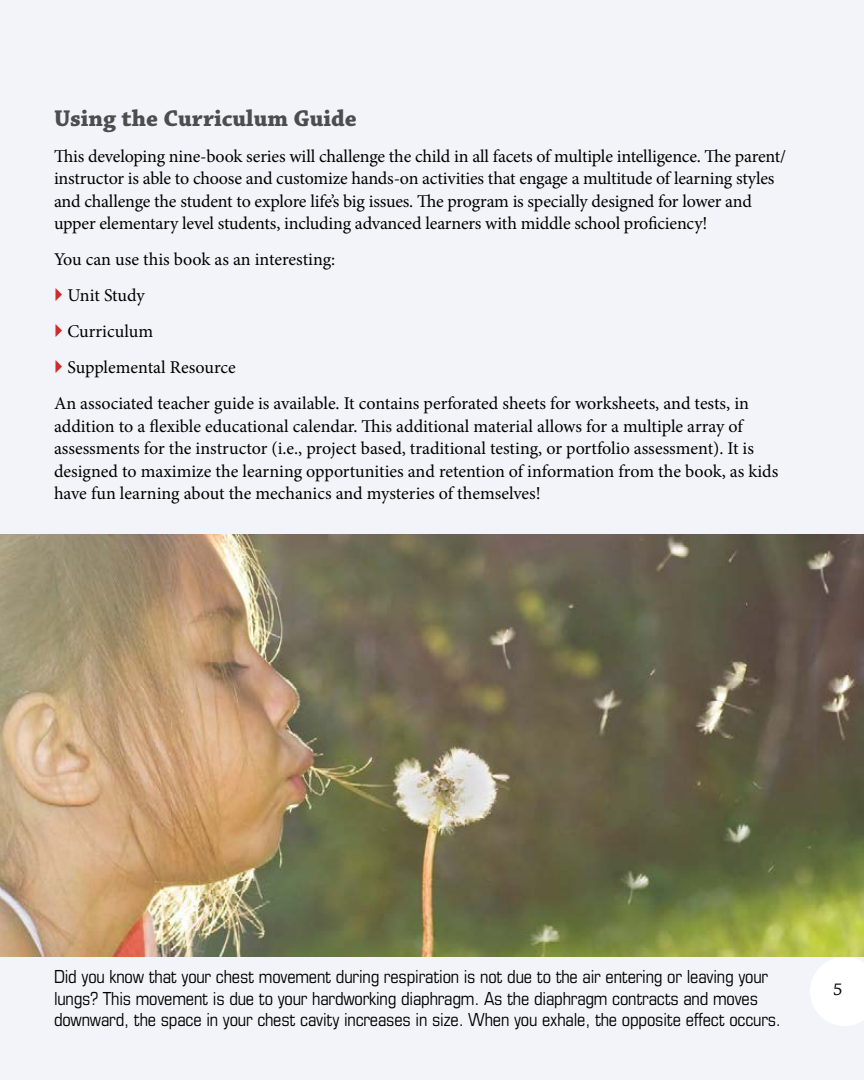
<style>
.page{position:relative;width:864px;height:1080px;background:#f3f4fa}
.page>*{position:absolute;margin:0;border:0;box-sizing:border-box;transform-origin:0 0}
.t1{font:700 24px "Chaparral Pro";color:#4d4d4f}
.t2{font:18px/22.5px "Minion Pro";letter-spacing:-.005em;color:#000}
.t3{font:condensed 18px/21.6px "Eurostile";letter-spacing:-.01em;color:#000}
.t4{font:18px "Chaparral Pro";color:#000}
</style>
<div class="page">
<hr style="left:0;top:372px;width:1px;height:159px;background:#ce2b2c">
<img style="left:0;top:535px;width:864px;height:422px">
<svg style="left:810px;top:957px;width:54px;height:69px"></svg>
<h1 class="t1" style="left:54px;top:104px;width:304px">Using the Curriculum Guide</h1>
<p class="t2" style="left:54px;top:145px;width:734px">This developing nine-book series will challenge the child in all facets of multiple intelligence. The parent/ instructor is able to choose and customize hands-on activities that engage a multitude of learning styles and challenge the student to explore life’s big issues. The program is specially designed for lower and upper elementary level students, including advanced learners with middle school proficiency!</p>
<p class="t2" style="left:54px;top:248px;width:283px">You can use this book as an interesting:</p>
<p class="t2" style="left:68px;top:284px;width:79px">Unit Study</p>
<p class="t2" style="left:68px;top:320px;width:87px">Curriculum</p>
<p class="t2" style="left:68px;top:356px;width:170px">Supplemental Resource</p>
<p class="t2" style="left:54px;top:392px;width:697px">An associated teacher guide is available. It contains perforated sheets for worksheets, and tests, in</p>
<p class="t2" style="left:54px;top:415px;width:726px">addition to a flexible educational calendar. This additional material allows for a multiple array of assessments for the instructor (i.e., project based, traditional testing, or portfolio assessment). It is designed to maximize the learning opportunities and retention of information from the book, as kids have fun learning about the mechanics and mysteries of themselves!</p>
<p class="t3" style="left:54px;top:965px;width:729px">Did you know that your chest movement during respiration is not due to the air entering or leaving your lungs? This movement is due to your hardworking diaphragm. As the diaphragm contracts and moves downward, the space in your chest cavity increases in size. When you exhale, the opposite effect occurs.</p>
<p class="t4" style="left:833px;top:979px;width:11px">5</p>
</div>
